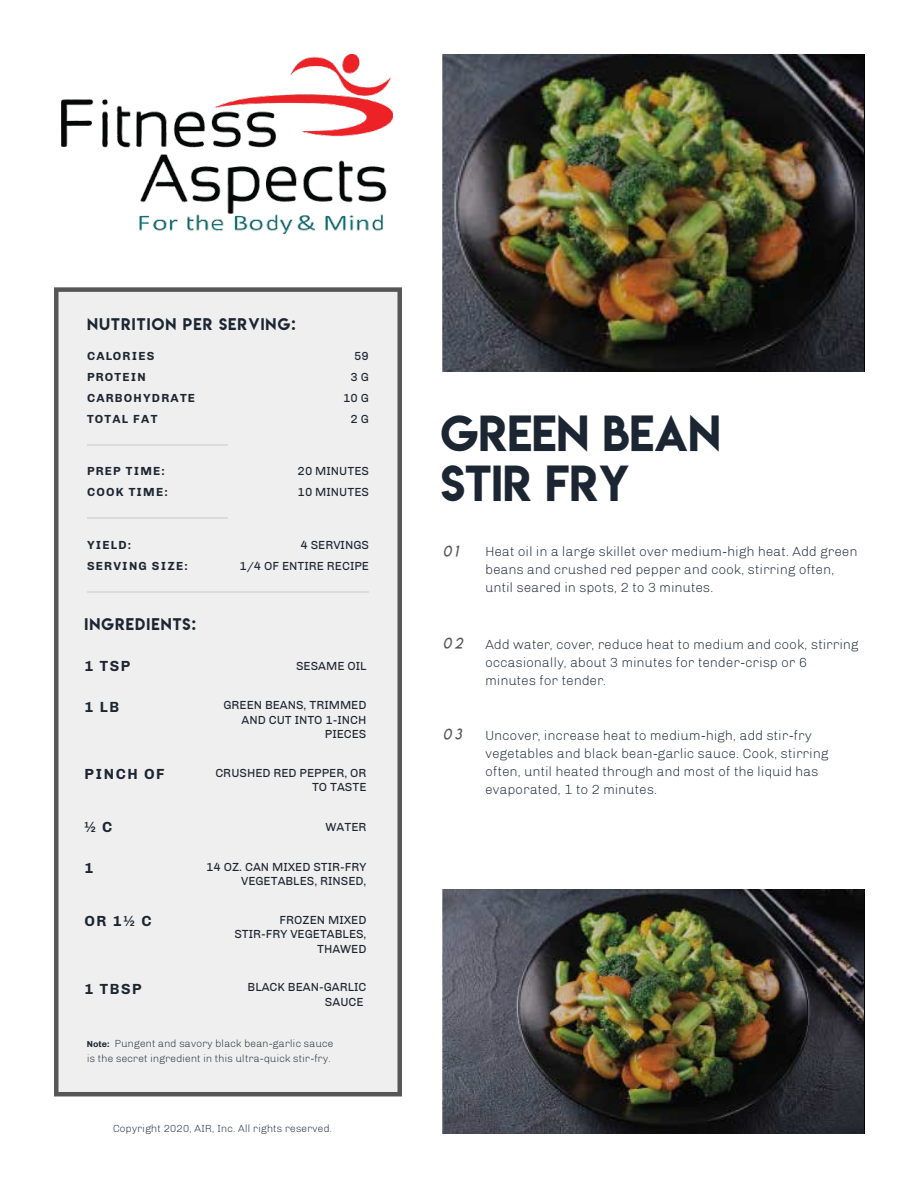
<style>
.page{position:relative;width:918px;height:1188px;background:#fff}
.page>*{position:absolute;margin:0;border:0;box-sizing:border-box;transform-origin:0 0}
.t1{font:45px/49.5px "Lemon Milk";color:#1c2632}
.t2{font:15px "Lemon Milk";letter-spacing:.075em;color:#1c2632}
.t3{font:700 15px "Chivo";letter-spacing:.1em;color:#1c2632}
.t4{font:15px "Lemon Milklightitalic";color:#565656}
.t5{font:300 13.5px/18px "Chivo";color:#1c2632}
.t6{font:12px/14.4px "Chivo";color:#1c2632;text-align:right}
.t7{font:700 12px/21px "Chivo";letter-spacing:.1em;color:#1c2632}
.t8{font:300 10.5px/15px "Chivo";color:#1c2632}
.s1{font-weight:700;font-size:9px}
</style>
<div class="page">
<div style="left:54px;top:287px;width:348px;height:809px;background:#f0efef"></div>
<hr style="left:87px;top:444px;width:141px;height:1px;background:#dcdbdb">
<hr style="left:87px;top:591px;width:282px;height:1px;background:#dcdbdb">
<hr style="left:87px;top:518px;width:141px;height:1px;background:#dcdbdb">
<img style="left:443px;top:54px;width:421px;height:317px">
<img style="left:443px;top:890px;width:421px;height:244px">
<img style="left:62px;top:54px;width:331px;height:180px">
<p class="t2" style="left:87px;top:313px;width:210px">NUTRITION PER SERVING:</p>
<p class="t7" style="left:87px;top:345px;width:110px">CALORIES<br>PROTEIN<br>CARBOHYDRATE<br>TOTAL FAT</p>
<p class="t6" style="left:343px;top:345px;width:27px;line-height:21px">59<br>3 G<br>10 G<br>2 G</p>
<p class="t7" style="left:87px;top:460px;width:82px">PREP TIME:<br>COOK TIME:</p>
<p class="t6" style="left:298px;top:460px;width:73px;line-height:21px;text-align:left">20 MINUTES<br>10 MINUTES</p>
<p class="t7" style="left:87px;top:534px;width:102px">YIELD:<br>SERVING SIZE:</p>
<p class="t6" style="left:239px;top:534px;width:131px;line-height:21px">4 SERVINGS<br>1/4 OF ENTIRE RECIPE</p>
<p class="t2" style="left:85px;top:613px;width:113px">INGREDIENTS:</p>
<p class="t3" style="left:85px;top:657px;width:47px">1 TSP</p>
<p class="t6" style="left:296px;top:658px;width:72px">SESAME OIL</p>
<p class="t6" style="left:223px;top:698px;width:145px">GREEN BEANS, TRIMMED<br>AND CUT INTO 1-INCH<br>PIECES</p>
<p class="t3" style="left:85px;top:698px;width:36px">1 LB</p>
<p class="t3" style="left:85px;top:765px;width:82px">PINCH OF</p>
<p class="t6" style="left:215px;top:765px;width:153px">CRUSHED RED PEPPER, OR<br>TO TASTE</p>
<p class="t3" style="left:85px;top:818px;width:30px">½ C</p>
<p class="t6" style="left:326px;top:820px;width:42px">WATER</p>
<p class="t6" style="left:206px;top:859px;width:162px">14 OZ. CAN MIXED STIR-FRY<br>VEGETABLES, RINSED,</p>
<p class="t3" style="left:85px;top:859px;width:11px">1</p>
<p class="t3" style="left:85px;top:912px;width:69px">OR 1½ C</p>
<p class="t3" style="left:85px;top:980px;width:58px">1 TBSP</p>
<p class="t6" style="left:234px;top:912px;width:134px">FROZEN MIXED<br>STIR-FRY VEGETABLES,<br>THAWED</p>
<p class="t6" style="left:248px;top:980px;width:120px">BLACK BEAN-GARLIC<br>SAUCE</p>
<p class="t8" style="left:87px;top:1036px;width:248px"><span class="s1">Note:</span> Pungent and savory black bean-garlic sauce is the secret ingredient in this ultra-quick stir-fry.</p>
<p class="t8" style="left:113px;top:1121px;width:221px">Copyright 2020, AIR, Inc. All rights reserved.</p>
<h1 class="t1" style="left:441px;top:408px;width:282px">GREEN BEAN<br>STIR FRY</h1>
<p class="t4" style="left:443px;top:542px;width:16px">01</p>
<p class="t5" style="left:485px;top:543px;width:374px">Heat oil in a large skillet over medium-high heat. Add green beans and crushed red pepper and cook, stirring often, until seared in spots, 2 to 3 minutes.</p>
<p class="t4" style="left:443px;top:634px;width:21px">02</p>
<p class="t5" style="left:485px;top:635px;width:375px">Add water, cover, reduce heat to medium and cook, stirring occasionally, about 3 minutes for tender-crisp or 6 minutes for tender.</p>
<p class="t4" style="left:443px;top:725px;width:20px">03</p>
<p class="t5" style="left:485px;top:726px;width:345px">Uncover, increase heat to medium-high, add stir-fry vegetables and black bean-garlic sauce. Cook, stirring often, until heated through and most of the liquid has evaporated, 1 to 2 minutes.</p>
</div>
